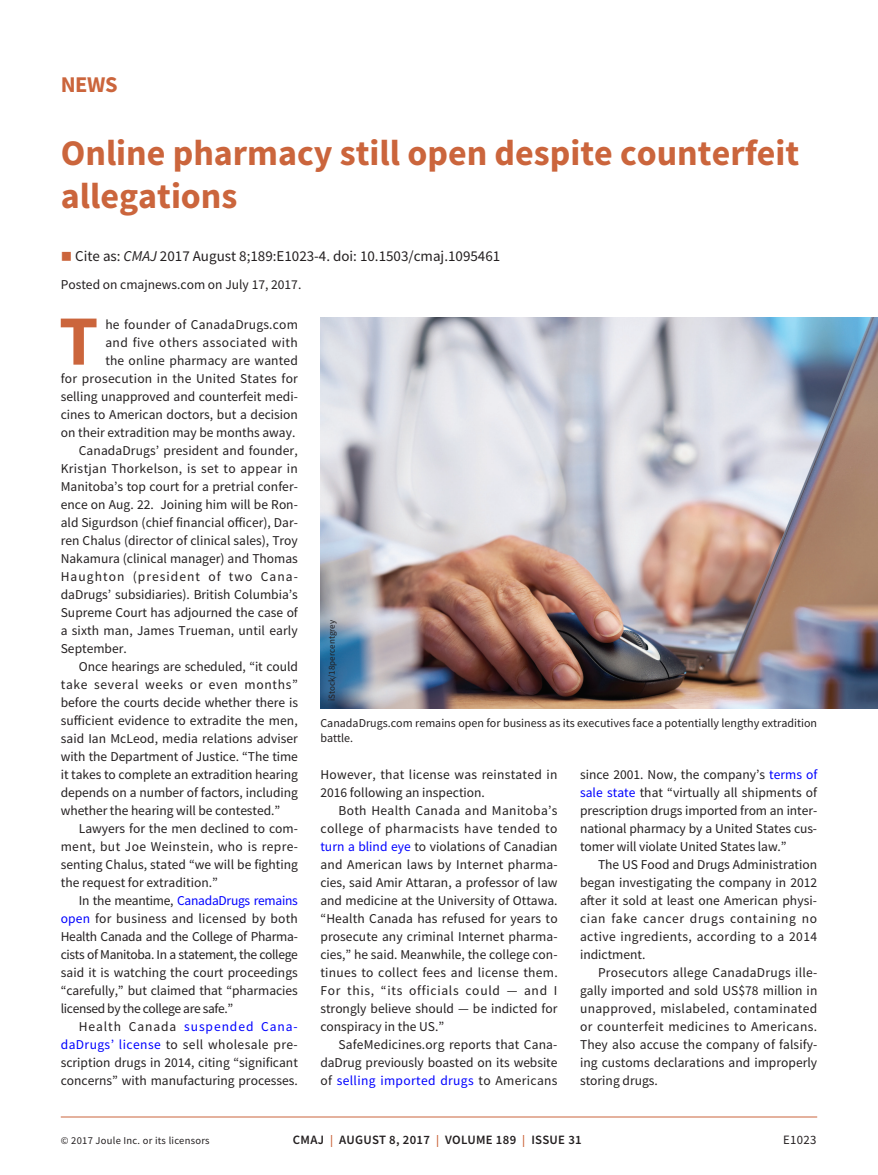
<style>
.page{position:relative;width:878px;height:1175px;background:#fff}
.page>*{position:absolute;margin:0;border:0;box-sizing:border-box;transform-origin:0 0}
.t1{font:700 70.65px "Source Sans Pro";color:#cb653c}
.t2{font:700 36px/43.2px "Source Sans Pro";color:#cb653c}
.t3{font:700 22.5px "Source Sans Pro";color:#cb653c}
.t4{font:15px "Source Sans Pro";color:#231f20}
.t5{font:13.5px/18px "Source Sans Pro";color:#231f20;text-align:justify}
.t6{font:13.5px/18px "Source Sans Pro";letter-spacing:.02em;color:#231f20}
.t7{font:13.5px "Source Sans Pro";letter-spacing:-.025em;color:#231f20}
.t8{font:13.5px "Source Sans Pro";letter-spacing:.025em;color:#231f20}
.t9{font:13.5px "Source Sans Pro";letter-spacing:.03em;color:#231f20}
.t10{font:13.5px "Source Sans Pro";letter-spacing:-.02em;color:#231f20}
.t11{font:13.5px "Source Sans Pro";letter-spacing:-.02em;color:#00f}
.t12{font:13.5px "Source Sans Pro";letter-spacing:.05em;color:#231f20}
.t13{font:13.5px "Source Sans Pro";letter-spacing:.075em;color:#231f20}
.t14{font:13.5px "Source Sans Pro";letter-spacing:.07em;color:#00f}
.t15{font:600 12.75px "Source Sans Pro";letter-spacing:.025em;color:#231f20}
.t16{font:12.75px "Source Sans Pro";letter-spacing:.025em;color:#231f20}
.t17{font:12px/15px "Source Sans Pro";color:#231f20}
.t18{font:10.5px "Source Sans Pro";letter-spacing:.025em;color:#231f20}
.t19{font:9px "Source Sans Pro";color:#231f20}
.s1{color:#cb653c}
.s2{font-style:italic}
.s3{color:#231f20}
.s4{color:#00f}
.s5{font-size:12px;color:#cb653c}
</style>
<div class="page">
<hr style="left:61px;top:1116px;width:756px;height:1px;background:#cb653c">
<img style="left:320px;top:317px;width:558px;height:391px">
<h3 class="t3" style="left:61px;top:69px;width:58px">NEWS</h3>
<h2 class="t2" style="left:61px;top:131px;width:740px">Online pharmacy still open despite counterfeit allegations</h2>
<p class="t4" style="left:61px;top:246px;width:441px"><span class="s1">■</span> Cite as: <span class="s2">CMAJ</span> 2017 August 8;189:E1023-4. doi: 10.1503/cmaj.1095461</p>
<p class="t5" style="left:61px;top:276px;width:242px">Posted on cmajnews.com on July 17, 2017.</p>
<h1 class="t1" style="left:59px;top:293px;width:41px">T</h1>
<p class="t5" style="left:105px;top:315px;width:194px">he founder of CanadaDrugs.com</p>
<p class="t9" style="left:105px;top:333px;width:194px">and five others associated with</p>
<p class="t5" style="left:105px;top:351px;width:194px">the online pharmacy are wanted</p>
<p class="t6" style="left:61px;top:369px;width:239px">for prosecution in the United States for</p>
<p class="t5" style="left:61px;top:387px;width:238px">selling unapproved and counterfeit medi-</p>
<p class="t5" style="left:61px;top:405px;width:239px">cines to American doctors, but a decision</p>
<p class="t5" style="left:61px;top:423px;width:236px">on their extradition may be months away.</p>
<p class="t5" style="left:79px;top:441px;width:220px">CanadaDrugs’ president and founder,</p>
<p class="t8" style="left:61px;top:459px;width:239px">Kristjan Thorkelson, is set to appear in</p>
<p class="t5" style="left:61px;top:477px;width:238px">Manitoba’s top court for a pretrial confer-</p>
<p class="t5" style="left:61px;top:495px;width:239px">ence on Aug. 22. Joining him will be Ron-</p>
<p class="t5" style="left:61px;top:513px;width:238px">ald Sigurdson (chief financial officer), Dar-</p>
<p class="t5" style="left:61px;top:531px;width:238px">ren Chalus (director of clinical sales), Troy</p>
<p class="t5" style="left:61px;top:549px;width:239px">Nakamura (clinical manager) and Thomas</p>
<p class="t13" style="left:61px;top:567px;width:239px">Haughton (president of two Cana-</p>
<p class="t5" style="left:61px;top:585px;width:239px">daDrugs’ subsidiaries). British Columbia’s</p>
<p class="t5" style="left:61px;top:603px;width:239px">Supreme Court has adjourned the case of</p>
<p class="t5" style="left:61px;top:621px;width:238px">a sixth man, James Trueman, until early</p>
<p class="t5" style="left:61px;top:639px;width:68px">September.</p>
<p class="t5" style="left:79px;top:657px;width:221px">Once hearings are scheduled, “it could</p>
<p class="t12" style="left:61px;top:675px;width:238px">take several weeks or even months”</p>
<p class="t5" style="left:61px;top:693px;width:239px">before the courts decide whether there is</p>
<p class="t5" style="left:61px;top:711px;width:238px">sufficient evidence to extradite the men,</p>
<p class="t5" style="left:61px;top:729px;width:239px">said Ian McLeod, media relations adviser</p>
<p class="t5" style="left:61px;top:747px;width:239px">with the Department of Justice. “The time</p>
<p class="t5" style="left:61px;top:765px;width:239px">it takes to complete an extradition hearing</p>
<p class="t5" style="left:61px;top:783px;width:239px">depends on a number of factors, including</p>
<p class="t5" style="left:61px;top:801px;width:221px">whether the hearing will be contested.”</p>
<p class="t5" style="left:79px;top:819px;width:220px">Lawyers for the men declined to com-</p>
<p class="t8" style="left:61px;top:837px;width:239px">ment, but Joe Weinstein, who is repre-</p>
<p class="t5" style="left:61px;top:855px;width:238px">senting Chalus, stated “we will be fighting</p>
<p class="t5" style="left:61px;top:873px;width:159px">the request for extradition.”</p>
<p class="t11" style="left:79px;top:891px;width:221px"><span class="s3">In the meantime,</span> CanadaDrugs remains</p>
<p class="t5" style="left:61px;top:909px;width:238px"><span class="s4">open</span> for business and licensed by both</p>
<p class="t10" style="left:61px;top:927px;width:239px">Health Canada and the College of Pharma-</p>
<p class="t7" style="left:61px;top:945px;width:239px">cists of Manitoba. In a statement, the college</p>
<p class="t5" style="left:61px;top:963px;width:239px">said it is watching the court proceedings</p>
<p class="t5" style="left:61px;top:981px;width:238px">“carefully,” but claimed that “pharmacies</p>
<p class="t7" style="left:61px;top:999px;width:174px">licensed by the college are safe.”</p>
<p class="t14" style="left:79px;top:1017px;width:220px"><span class="s3">Health Canada</span> suspended Cana-</p>
<p class="t9" style="left:61px;top:1035px;width:238px"><span class="s4">daDrugs’ license</span> to sell wholesale pre-</p>
<p class="t5" style="left:61px;top:1053px;width:239px">scription drugs in 2014, citing “significant</p>
<p class="t5" style="left:61px;top:1071px;width:238px">concerns” with manufacturing processes.</p>
<p class="t19" style="left:326px;top:701px;width:83px;rotate:-90deg">iStock/18percentgrey</p>
<p class="t17" style="left:320px;top:715px;width:498px">CanadaDrugs.com remains open for business as its executives face a potentially lengthy extradition battle.</p>
<p class="t6" style="left:320px;top:765px;width:238px">However, that license was reinstated in<br>2016 following an inspection.</p>
<p class="t5" style="left:320px;top:801px;width:239px;text-indent:18px">Both Health Canada and Manitoba’s college of pharmacists have tended to <span class="s4">turn a blind eye</span> to violations of Canadian and American laws by Internet pharma&shy;cies, said Amir Attaran, a professor of law and medicine at the University of Ottawa. “Health Canada has refused for years to prosecute any criminal Internet pharma&shy;cies,” he said. Meanwhile, the college con&shy;tinues to collect fees and license them.<br>For this, “its officials could — and I strongly believe should — be indicted for conspiracy in the US.”</p>
<p class="t5" style="left:320px;top:1035px;width:239px;text-indent:18px">SafeMedicines.org reports that Cana&shy;daDrug previously boasted on its website of <span class="s4">selling imported drugs</span> to Americans</p>
<p class="t5" style="left:580px;top:765px;width:239px">since 2001. Now, the company’s <span class="s4">terms of sale state</span> that “virtually all shipments of prescription drugs imported from an inter&shy;national pharmacy by a United States cus&shy;tomer will violate United States law.”</p>
<p class="t5" style="left:580px;top:855px;width:239px;text-indent:18px">The US Food and Drugs Administration began investigating the company in 2012 after it sold at least one American physi&shy;cian fake cancer drugs containing no active ingredients, according to a 2014 indictment.</p>
<p class="t5" style="left:580px;top:963px;width:239px;text-indent:18px">Prosecutors allege CanadaDrugs ille&shy;gally imported and sold US$78 million in unapproved, mislabeled, contaminated or counterfeit medicines to Americans.<br>They also accuse the company of falsify&shy;ing customs declarations and improperly storing drugs.</p>
<p class="t18" style="left:61px;top:1134px;width:150px">© 2017 Joule Inc. or its licensors</p>
<p class="t15" style="left:293px;top:1131px;width:290px">CMAJ <span class="s5">|</span> AUGUST 8, 2017 <span class="s5">|</span> VOLUME 189 <span class="s5">|</span> ISSUE 31</p>
<p class="t16" style="left:783px;top:1132px;width:35px">E1023</p>
</div>
